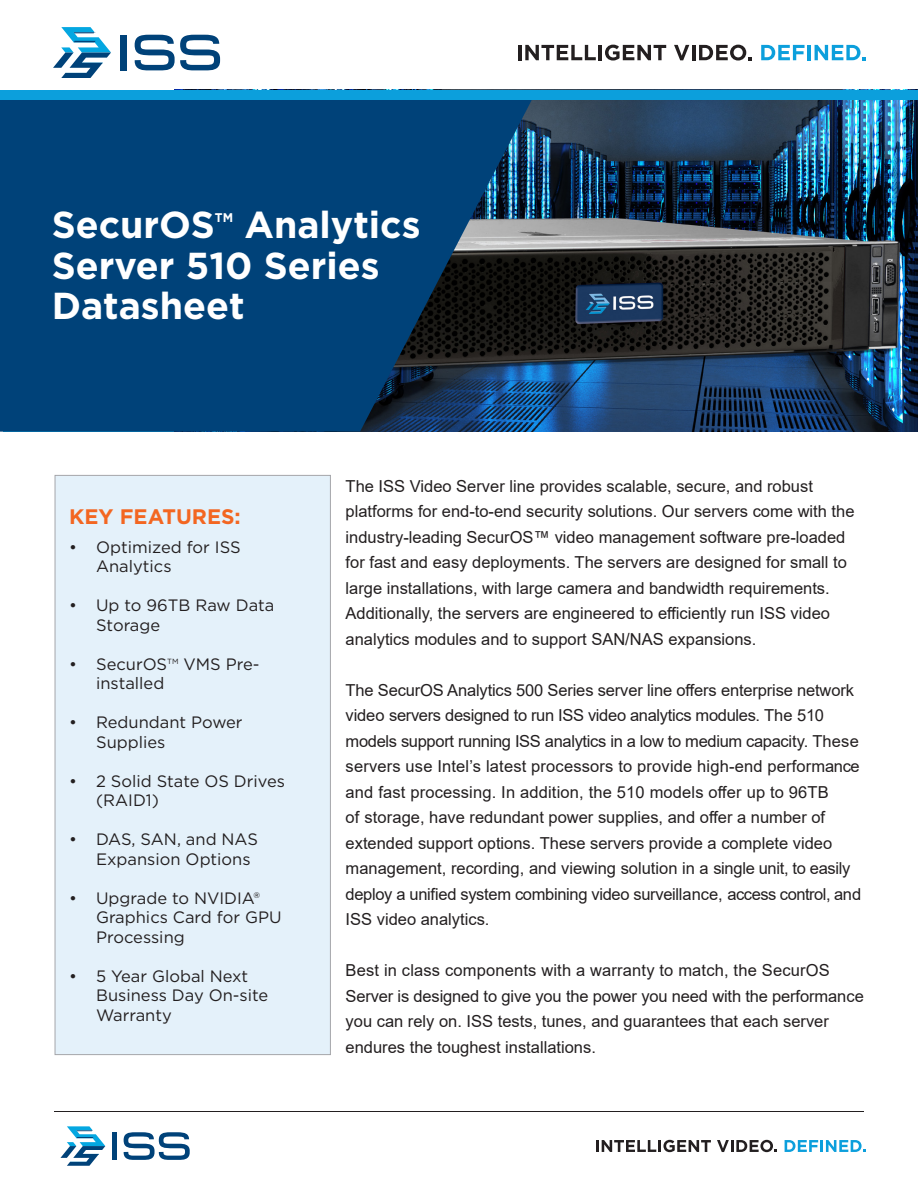
<style>
.page{position:relative;width:918px;height:1188px;background:#fff}
.page>*{position:absolute;margin:0;border:0;box-sizing:border-box;transform-origin:0 0}
.t1{font:700 37.5px "Gotham";color:#fff}
.t2{font:700 21px "Gotham";color:#f36621}
.t3{font:16.5px/25.5px "Arial";color:#231f20}
.t4{font:16.5px/19.5px "Gotham";color:#231f20}
.t5{font:700 12.6px "Gotham";color:#fff;scale:.95 1}
</style>
<div class="page">
<img style="left:532px;top:100px;width:386px;height:332px">
<hr style="left:518px;top:45px;width:3px;height:15px;background:#231f20">
<svg style="left:525px;top:45px;width:71px;height:15px"></svg>
<hr style="left:599px;top:45px;width:3px;height:15px;background:#231f20">
<svg style="left:605px;top:45px;width:61px;height:16px"></svg>
<svg style="left:674px;top:45px;width:15px;height:15px"></svg>
<hr style="left:692px;top:45px;width:3px;height:15px;background:#231f20">
<svg style="left:699px;top:45px;width:52px;height:16px"></svg>
<svg style="left:761px;top:45px;width:44px;height:15px"></svg>
<hr style="left:807px;top:45px;width:4px;height:15px;background:#0c9fdc">
<svg style="left:815px;top:45px;width:51px;height:15px"></svg>
<svg style="left:0;top:100px;width:532px;height:332px;background:#054071"></svg>
<hr style="left:54px;top:1111px;width:810px;height:1px;background:#231f20">
<svg style="left:596px;top:1140px;width:115px;height:12px"></svg>
<svg style="left:717px;top:1140px;width:60px;height:12px"></svg>
<svg style="left:785px;top:1140px;width:81px;height:12px"></svg>
<div style="left:55px;top:475px;width:276px;height:580px;background:#e4f1fa;border:1px solid #a5a6aa"></div>
<div style="left:120px;top:35px;width:7px;height:35px;background:#004279"></div>
<svg style="left:135px;top:35px;width:85px;height:35px"></svg>
<svg style="left:53px;top:27px;width:58px;height:51px"></svg>
<div style="left:0;top:90px;width:918px;height:10px;background:#0c9fdc"></div>
<div style="left:112px;top:1132px;width:5px;height:28px;background:#004279"></div>
<svg style="left:124px;top:1132px;width:66px;height:28px"></svg>
<svg style="left:60px;top:1126px;width:45px;height:40px"></svg>
<p class="t1" style="left:52px;top:200px;width:165px">SecurOS</p>
<p class="t5" style="left:215px;top:209px;width:21px">TM</p>
<p class="t1" style="left:244px;top:200px;width:178px">Analytics</p>
<p class="t1" style="left:52px;top:240px;width:329px">Server 510 Series</p>
<p class="t1" style="left:52px;top:281px;width:194px">Datasheet</p>
<p class="t2" style="left:69px;top:503px;width:173px">KEY FEATURES:</p>
<p class="t4" style="left:96px;top:537px;width:146px;text-indent:-27px">• Optimized for ISS<br>Analytics</p>
<p class="t4" style="left:96px;top:595px;width:180px;text-indent:-27px">• Up to 96TB Raw Data<br>Storage</p>
<p class="t4" style="left:96px;top:654px;width:165px;text-indent:-27px">• SecurOS<sup>TM</sup> VMS Pre&shy;installed</p>
<p class="t4" style="left:96px;top:712px;width:148px;text-indent:-27px">• Redundant Power<br>Supplies</p>
<p class="t4" style="left:96px;top:771px;width:190px;text-indent:-27px">• 2 Solid State OS Drives (RAID1)</p>
<p class="t4" style="left:96px;top:829px;width:163px;text-indent:-27px">• DAS, SAN, and NAS<br>Expansion Options</p>
<p class="t4" style="left:96px;top:888px;width:187px;text-indent:-27px">• Upgrade to NVIDIA®<br>Graphics Card for GPU<br>Processing</p>
<p class="t4" style="left:96px;top:966px;width:174px;text-indent:-27px">• 5 Year Global Next<br>Business Day On-site<br>Warranty</p>
<p class="t3" style="left:346px;top:473px;width:510px">The ISS Video Server line provides scalable, secure, and robust platforms for end-to-end security solutions. Our servers come with the industry-leading SecurOS™ video management software pre-loaded for fast and easy deployments. The servers are designed for small to large installations, with large camera and bandwidth requirements.<br>Additionally, the servers are engineered to efficiently run ISS video analytics modules and to support SAN/NAS expansions.</p>
<p class="t3" style="left:346px;top:677px;width:517px">The SecurOS Analytics 500 Series server line offers enterprise network video servers designed to run ISS video analytics modules. The 510 models support running ISS analytics in a low to medium capacity. These servers use Intel’s latest processors to provide high-end performance and fast processing. In addition, the 510 models offer up to 96TB<br>of storage, have redundant power supplies, and offer a number of extended support options. These servers provide a complete video management, recording, and viewing solution in a single unit, to easily deploy a unified system combining video surveillance, access control, and ISS video analytics.</p>
<p class="t3" style="left:346px;top:958px;width:520px">Best in class components with a warranty to match, the SecurOS Server is designed to give you the power you need with the performance you can rely on. ISS tests, tunes, and guarantees that each server endures the toughest installations.</p>
</div>
